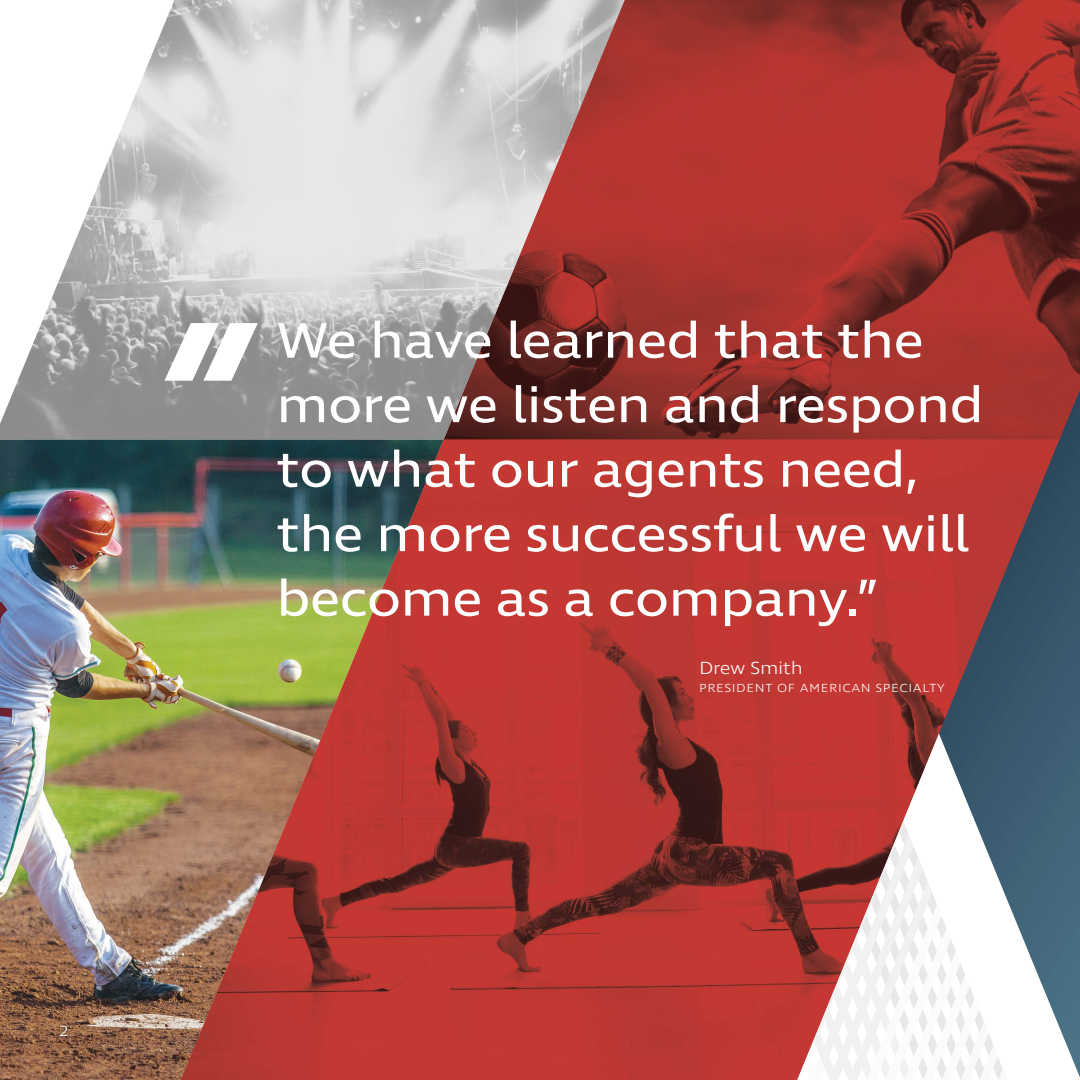
<style>
.page{position:relative;width:1080px;height:1080px;background:#fff}
.page>*{position:absolute;margin:0;border:0;box-sizing:border-box;transform-origin:0 0}
.t1{font:51px/64.5px "Ingra Wd";letter-spacing:-.02em;color:#fff}
.t2{font:300 18px "Ingra Wd";letter-spacing:-.02em;color:#fff}
.t3{font:300 15px "Ingra Wd";color:#fff}
.t4{font:300 12px "Ingra Wd";letter-spacing:.05em;color:#fff}
</style>
<div class="page">
<img style="left:625px;top:0;width:455px;height:440px">
<img style="left:0;top:0;width:625px;height:440px">
<img style="left:0;top:440px;width:181px;height:640px">
<img style="left:181px;top:440px;width:878px;height:640px">
<svg style="left:164px;top:323px;width:94px;height:58px"></svg>
<p class="t3" style="left:59px;top:1022px;width:10px">2</p>
<p class="t1" style="left:276px;top:311px;width:709px">We have learned that the more we listen and respond to what our agents need, the more successful we will become as a company.”</p>
<p class="t2" style="left:699px;top:657px;width:105px">Drew Smith</p>
<p class="t4" style="left:699px;top:681px;width:247px">PRESIDENT OF AMERICAN SPECIALTY</p>
</div>
